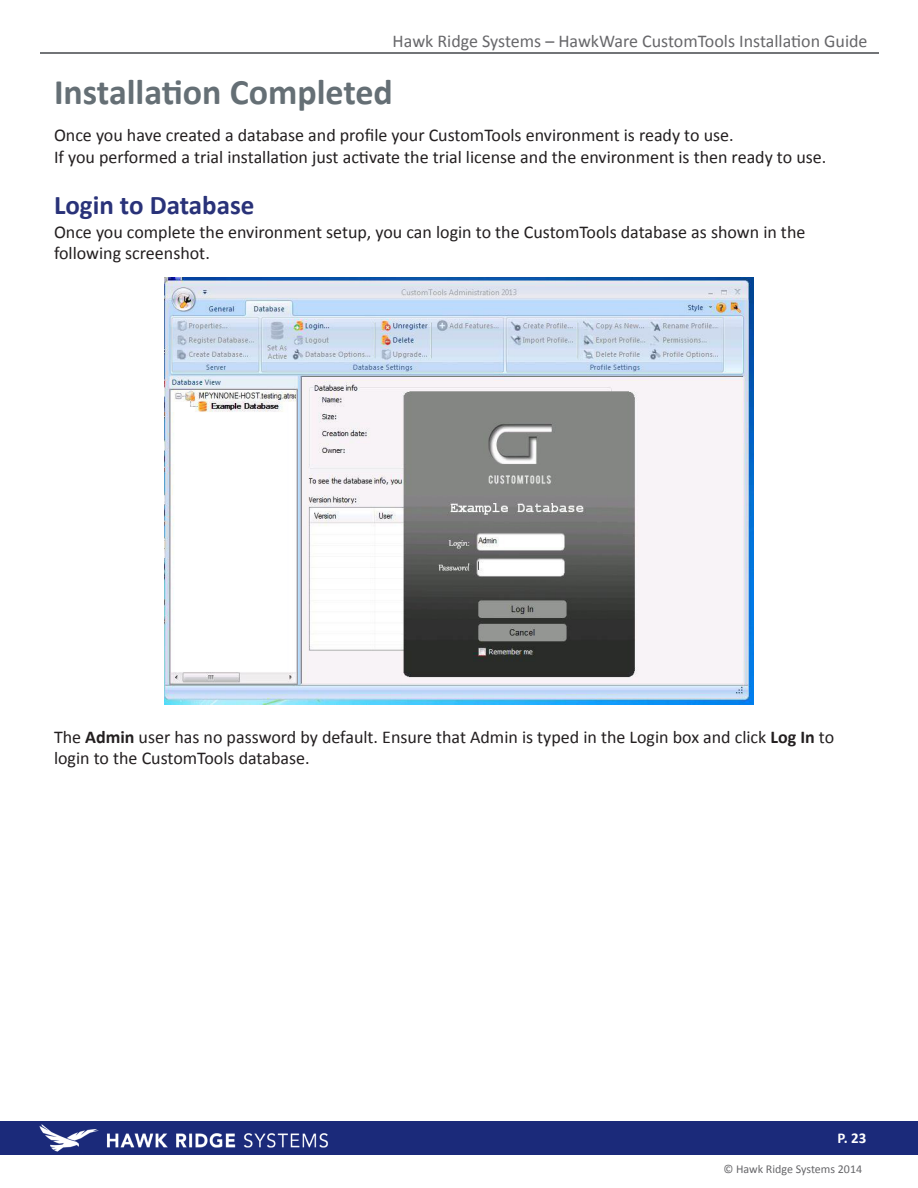
<style>
.page{position:relative;width:918px;height:1188px;background:#fff}
.page>*{position:absolute;margin:0;border:0;box-sizing:border-box;transform-origin:0 0}
.t1{font:700 36px "Calibri";color:#656f75}
.t2{font:700 27px "Calibri";color:#293279}
.t3{font:18px/21.6px "Calibri";color:#231f20}
.t4{font:18px "Calibri";color:#67676a}
.t5{font:700 15px "Calibri";color:#fff}
.t6{font:12px "Calibri";color:#67676a}
.s1{font-weight:700}
</style>
<div class="page">
<hr style="left:40px;top:52px;width:838px;height:2px;background:#727477">
<div style="left:0;top:1121px;width:918px;height:34px;background:#1b2a7a"></div>
<img style="left:39px;top:1124px;width:60px;height:28px">
<img style="left:107px;top:1133px;width:221px;height:15px">
<img style="left:164px;top:277px;width:590px;height:428px">
<p class="t4" style="left:393px;top:30px;width:476px">Hawk Ridge Systems – HawkWare CustomTools Installation Guide</p>
<h1 class="t1" style="left:54px;top:69px;width:340px">Installation Completed</h1>
<p class="t3" style="left:54px;top:124px;width:774px">Once you have created a database and profile your CustomTools environment is ready to use.<br>If you performed a trial installation just activate the trial license and the environment is then ready to use.</p>
<h2 class="t2" style="left:54px;top:187px;width:202px">Login to Database</h2>
<p class="t3" style="left:54px;top:221px;width:753px">Once you complete the environment setup, you can login to the CustomTools database as shown in the following screenshot.</p>
<p class="t3" style="left:54px;top:726px;width:782px">The <span class="s1">Admin</span> user has no password by default. Ensure that Admin is typed in the Login box and click <span class="s1">Log In</span> to login to the CustomTools database.</p>
<p class="t5" style="left:838px;top:1128px;width:30px">P. 23</p>
<p class="t6" style="left:723px;top:1162px;width:140px">© Hawk Ridge Systems 2014</p>
</div>
